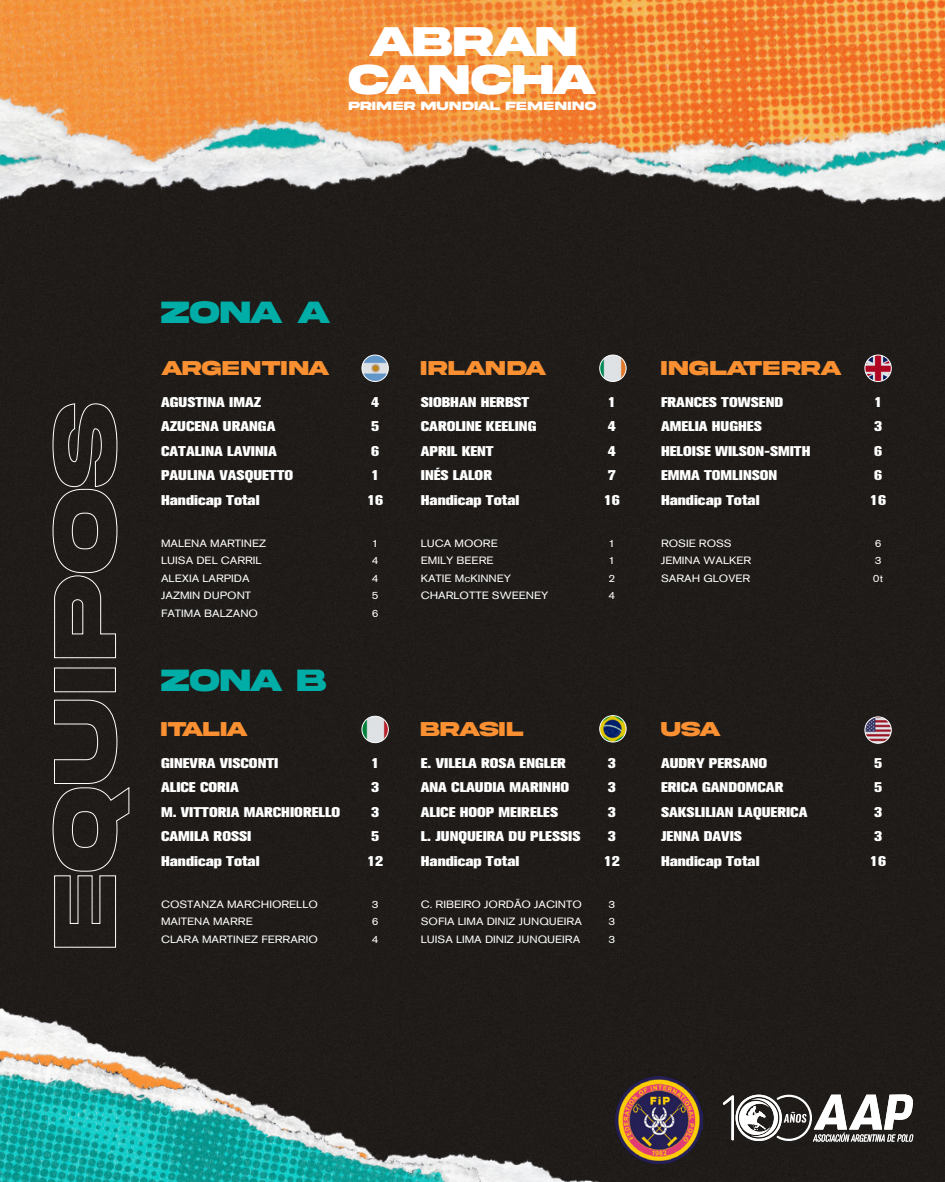
<style>
.page{position:relative;width:945px;height:1182px;background:#fff}
.page>*{position:absolute;margin:0;border:0;box-sizing:border-box;transform-origin:0 0}
.t1{font:700 43.93px/38.4px "Akira Expanded Super";letter-spacing:-.025em;color:#fff;text-align:center}
.t2{font:700 32.55px "Akira Expanded Super";letter-spacing:.01em;color:#00aea7}
.t3{font:700 21.18px "Akira Expanded Super";letter-spacing:.03em;color:#fa9031}
.t4{font:700 21.18px "Akira Expanded Super";letter-spacing:.005em;color:#fa9031}
.t5{font:800 14px/24.5px "Akzidenz Grotesk BQ";color:#fff;scale:1.11 1}
.t6{font:700 12.69px "Akira Expanded Super";letter-spacing:.085em;color:#fff}
.t7{font:10.5px/17.5px "Akzidenz Grotesk BQ";color:#fff;scale:1.11 1}
</style>
<div class="page">
<img style="left:0;top:0;width:945px;height:1181px">
<div style="left:0;top:304px;width:937px;height:877px;background:#1f1c19"></div>
<img style="left:616px;top:1076px;width:86px;height:87px">
<svg style="left:723px;top:1094px;width:190px;height:47px"></svg>
<svg style="left:52px;top:699px;width:78px;height:248px;background:#2c2926"></svg>
<svg style="left:52px;top:403px;width:66px;height:255px;background:#2f2c29"></svg>
<img style="left:362px;top:355px;width:26px;height:26px;border-radius:13px">
<div style="left:362px;top:355px;width:27px;height:27px;border:1px solid #fff;border-radius:50%"></div>
<img style="left:362px;top:716px;width:26px;height:26px;border-radius:13px">
<div style="left:362px;top:715px;width:27px;height:27px;border:1px solid #fff;border-radius:50%"></div>
<img style="left:865px;top:716px;width:26px;height:27px;border-radius:13px">
<div style="left:865px;top:716px;width:27px;height:27px;border:1px solid #fff;border-radius:50%"></div>
<img style="left:600px;top:355px;width:26px;height:26px;border-radius:13px">
<div style="left:599px;top:355px;width:27px;height:27px;border:1px solid #fff;border-radius:50%"></div>
<img style="left:600px;top:715px;width:26px;height:27px;border-radius:13px">
<div style="left:599px;top:715px;width:27px;height:27px;border:1px solid #fff;border-radius:50%"></div>
<img style="left:865px;top:355px;width:26px;height:26px;border-radius:13px">
<div style="left:865px;top:355px;width:27px;height:27px;border:1px solid #fff;border-radius:50%"></div>
<h1 class="t1" style="left:348px;top:23px;width:250px">ABRAN<br>CANCHA</h1>
<p class="t6" style="left:349px;top:99px;width:249px">PRIMER MUNDIAL FEMENINO</p>
<h2 class="t2" style="left:161px;top:296px;width:171px">ZONA A</h2>
<h3 class="t3" style="left:161px;top:358px;width:170px">ARGENTINA</h3>
<h3 class="t4" style="left:421px;top:358px;width:127px">IRLANDA</h3>
<h3 class="t3" style="left:661px;top:358px;width:182px">INGLATERRA</h3>
<p class="t5" style="left:161px;top:389px;width:121px">AGUSTINA IMAZ<br>AZUCENA URANGA<br>CATALINA LAVINIA<br>PAULINA VASQUETTO<br>Handicap Total</p>
<p class="t7" style="left:161px;top:534px;width:96px">MALENA MARTINEZ<br>LUISA DEL CARRIL<br>ALEXIA LARPIDA<br>JAZMIN DUPONT<br>FATIMA BALZANO</p>
<h2 class="t2" style="left:161px;top:664px;width:167px">ZONA B</h2>
<p class="t5" style="left:367px;top:389px;width:16px">4<br>5<br>6<br>1<br>16</p>
<p class="t7" style="left:372px;top:534px;width:8px;text-align:justify">1<br>4<br>4<br>5<br>6</p>
<p class="t5" style="left:421px;top:389px;width:106px">SIOBHAN HERBST<br>CAROLINE KEELING<br>APRIL KENT<br>INÉS LALOR<br>Handicap Total</p>
<p class="t7" style="left:421px;top:534px;width:116px">LUCA MOORE<br>EMILY BEERE<br>KATIE McKINNEY<br>CHARLOTTE SWEENEY</p>
<p class="t5" style="left:604px;top:389px;width:16px">1<br>4<br>4<br>7<br>16</p>
<p class="t7" style="left:609px;top:534px;width:8px;text-align:justify">1<br>1<br>2<br>4</p>
<p class="t5" style="left:661px;top:389px;width:136px">FRANCES TOWSEND<br>AMELIA HUGHES<br>HELOISE WILSON-SMITH<br>EMMA TOMLINSON<br>Handicap Total</p>
<p class="t7" style="left:661px;top:534px;width:83px">ROSIE ROSS<br>JEMINA WALKER<br>SARAH GLOVER</p>
<p class="t5" style="left:870px;top:389px;width:16px">1<br>3<br>6<br>6<br>16</p>
<p class="t7" style="left:873px;top:534px;width:11px">6<br>3<br>0t</p>
<h3 class="t3" style="left:161px;top:719px;width:88px">ITALIA</h3>
<h3 class="t3" style="left:421px;top:719px;width:104px">BRASIL</h3>
<h3 class="t3" style="left:661px;top:719px;width:62px">USA</h3>
<p class="t5" style="left:161px;top:750px;width:163px">GINEVRA VISCONTI<br>ALICE CORIA<br>M. VITTORIA MARCHIORELLO<br>CAMILA ROSSI<br>Handicap Total</p>
<p class="t7" style="left:161px;top:895px;width:143px">COSTANZA MARCHIORELLO<br>MAITENA MARRE<br>CLARA MARTINEZ FERRARIO</p>
<p class="t5" style="left:421px;top:750px;width:145px">E. VILELA ROSA ENGLER<br>ANA CLAUDIA MARINHO<br>ALICE HOOP MEIRELES<br>L. JUNQUEIRA DU PLESSIS<br>Handicap Total</p>
<p class="t7" style="left:421px;top:895px;width:147px;text-align:justify">C. RIBEIRO JORDÃO JACINTO SOFIA LIMA DINIZ JUNQUEIRA LUISA LIMA DINIZ JUNQUEIRA</p>
<p class="t5" style="left:661px;top:750px;width:133px">AUDRY PERSANO<br>ERICA GANDOMCAR<br>SAKSLILIAN LAQUERICA<br>JENNA DAVIS<br>Handicap Total</p>
<p class="t5" style="left:870px;top:750px;width:16px">5<br>5<br>3<br>3<br>16</p>
<p class="t5" style="left:604px;top:750px;width:16px">3<br>3<br>3<br>3<br>12</p>
<p class="t7" style="left:609px;top:895px;width:8px;text-align:justify">3<br>3<br>3</p>
<p class="t5" style="left:367px;top:750px;width:16px">1<br>3<br>3<br>5<br>12</p>
<p class="t7" style="left:372px;top:895px;width:8px;text-align:justify">3<br>6<br>4</p>
</div>
